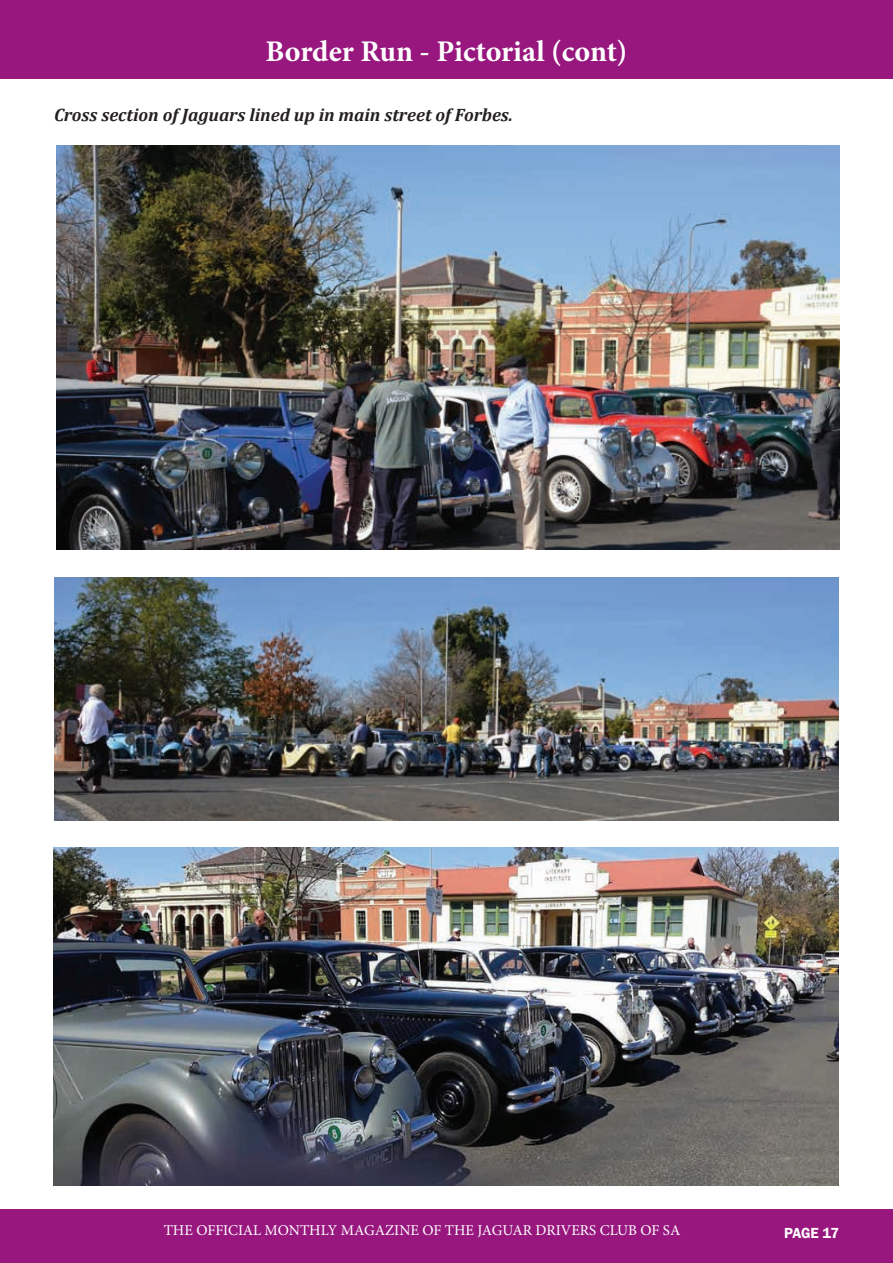
<style>
.page{position:relative;width:893px;height:1263px;background:#fff}
.page>*{position:absolute;margin:0;border:0;box-sizing:border-box;transform-origin:0 0}
.Article_Heading{font:700 30px "Minion Pro";letter-spacing:-.005em;color:#fff}
.t1{font:italic 700 18px "Cambria";color:#231f20}
.t2{font:15px "Minion Pro";color:#fff}
.t3{font:600 15px "Franklin Gothic";letter-spacing:-.03em;color:#fff}
</style>
<div class="page">
<div style="left:0;top:1209px;width:893px;height:54px;background:#97177e"></div>
<div style="left:0;top:0;width:893px;height:54px;background:#97177e"></div>
<img style="left:57px;top:146px;width:783px;height:403px">
<img style="left:53px;top:848px;width:785px;height:337px">
<img style="left:54px;top:578px;width:784px;height:243px">
<div style="left:0;top:22px;width:893px;height:56px;background:#97177e"></div>
<p class="Article_Heading" style="left:265px;top:30px;width:363px">Border Run - Pictorial (cont)</p>
<p class="t1" style="left:54px;top:102px;width:460px">Cross section of Jaguars lined up in main street of Forbes.</p>
<p class="t2" style="left:164px;top:1220px;width:518px">THE OFFICIAL MONTHLY MAGAZINE OF THE JAGUAR DRIVERS CLUB OF SA</p>
<p class="t3" style="left:784px;top:1224px;width:56px">PAGE 17</p>
</div>
